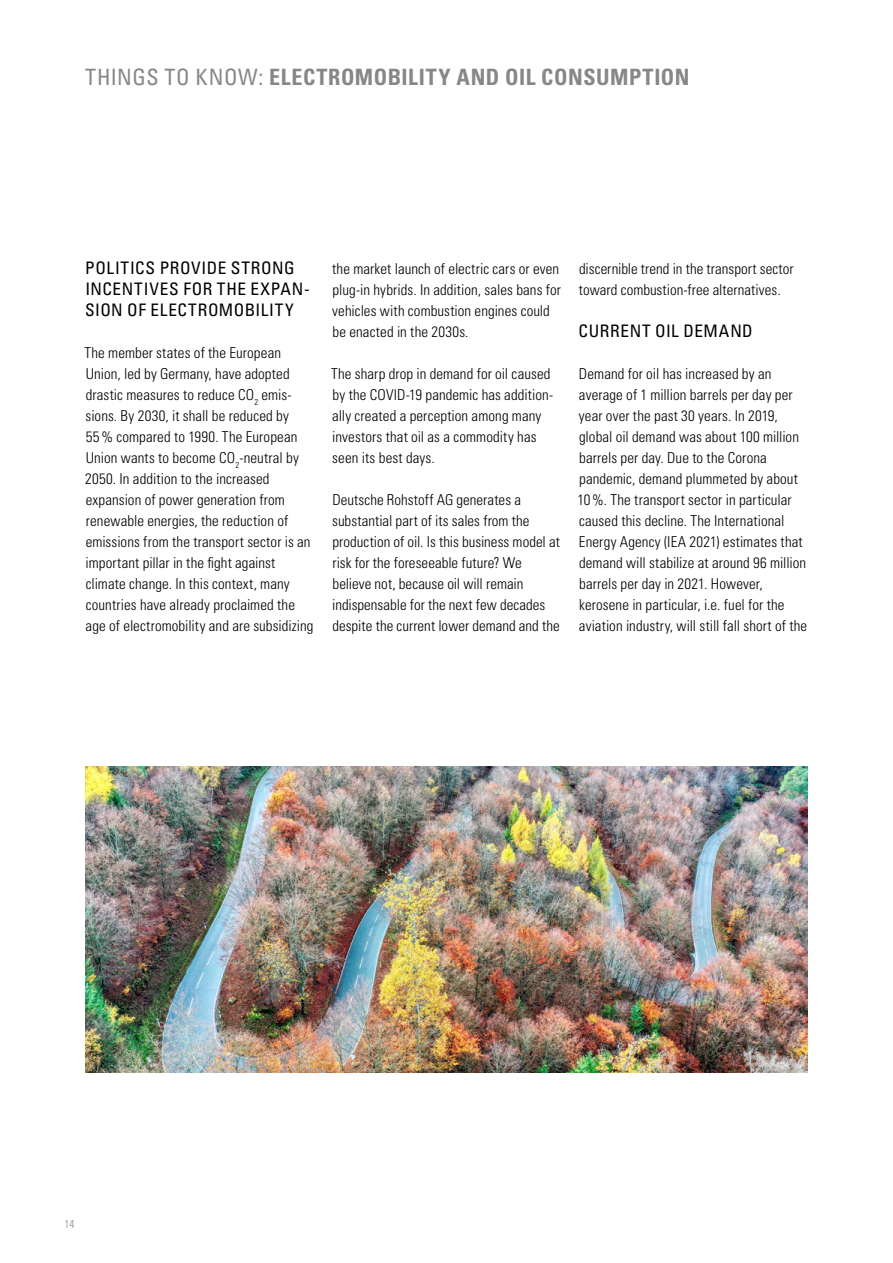
<style>
.page{position:relative;width:893px;height:1263px;background:#fff}
.page>*{position:absolute;margin:0;border:0;box-sizing:border-box;transform-origin:0 0}
.t1{font:700 condensed 22.5px "Univers LT";letter-spacing:.025em;color:#878787}
.t2{font:condensed 17.25px/21px "Univers LT";letter-spacing:.035em;color:#000}
.t3{font:300 condensed 15px/21px "Univers LT";letter-spacing:.005em;color:#000}
.t4{font:300 condensed 11.25px "Univers LT";color:#878787}
.s1{font-weight:400}
</style>
<div class="page">
<img style="left:85px;top:767px;width:723px;height:305px">
<h1 class="t1" style="left:85px;top:63px;width:606px"><span class="s1">THINGS TO KNOW:</span> ELECTROMOBILITY AND OIL CONSUMPTION</h1>
<p class="t2" style="left:85px;top:257px;width:226px">POLITICS PROVIDE STRONG<br>INCENTIVES FOR THE EXPAN-<br>SION OF ELECTROMOBILITY</p>
<p class="t3" style="left:84px;top:342px;width:230px">The member states of the European Union, led by Germany, have adopted drastic measures to reduce CO<sub>2</sub> emis&shy;sions. By 2030, it shall be reduced by 55% compared to 1990. The European Union wants to become CO<sub>2</sub>-neutral by 2050. In addition to the increased expansion of power generation from renewable energies, the reduction of emissions from the transport sector is an important pillar in the fight against climate change. In this context, many countries have already proclaimed the age of electromobility and are subsidizing</p>
<p class="t3" style="left:332px;top:258px;width:230px">the market launch of electric cars or even plug-in hybrids. In addition, sales bans for vehicles with combustion engines could be enacted in the 2030s.</p>
<p class="t3" style="left:331px;top:363px;width:224px">The sharp drop in demand for oil caused by the COVID-19 pandemic has addition&shy;ally created a perception among many investors that oil as a commodity has seen its best days.</p>
<p class="t3" style="left:332px;top:489px;width:229px">Deutsche Rohstoff AG generates a substantial part of its sales from the production of oil. Is this business model at risk for the foreseeable future? We believe not, because oil will remain indispensable for the next few decades despite the current lower demand and the</p>
<p class="t3" style="left:579px;top:258px;width:216px">discernible trend in the transport sector toward combustion-free alternatives.</p>
<p class="t2" style="left:579px;top:320px;width:176px">CURRENT OIL DEMAND</p>
<p class="t3" style="left:577px;top:363px;width:231px">Demand for oil has increased by an average of 1 million barrels per day per year over the past 30 years. In 2019, global oil demand was about 100 million barrels per day. Due to the Corona pandemic, demand plummeted by about 10%. The transport sector in particular caused this decline. The International Energy Agency (IEA 2021) estimates that demand will stabilize at around 96 million barrels per day in 2021. However, kerosene in particular, i.e. fuel for the aviation industry, will still fall short of the</p>
<p class="t4" style="left:65px;top:1217px;width:11px">14</p>
</div>
